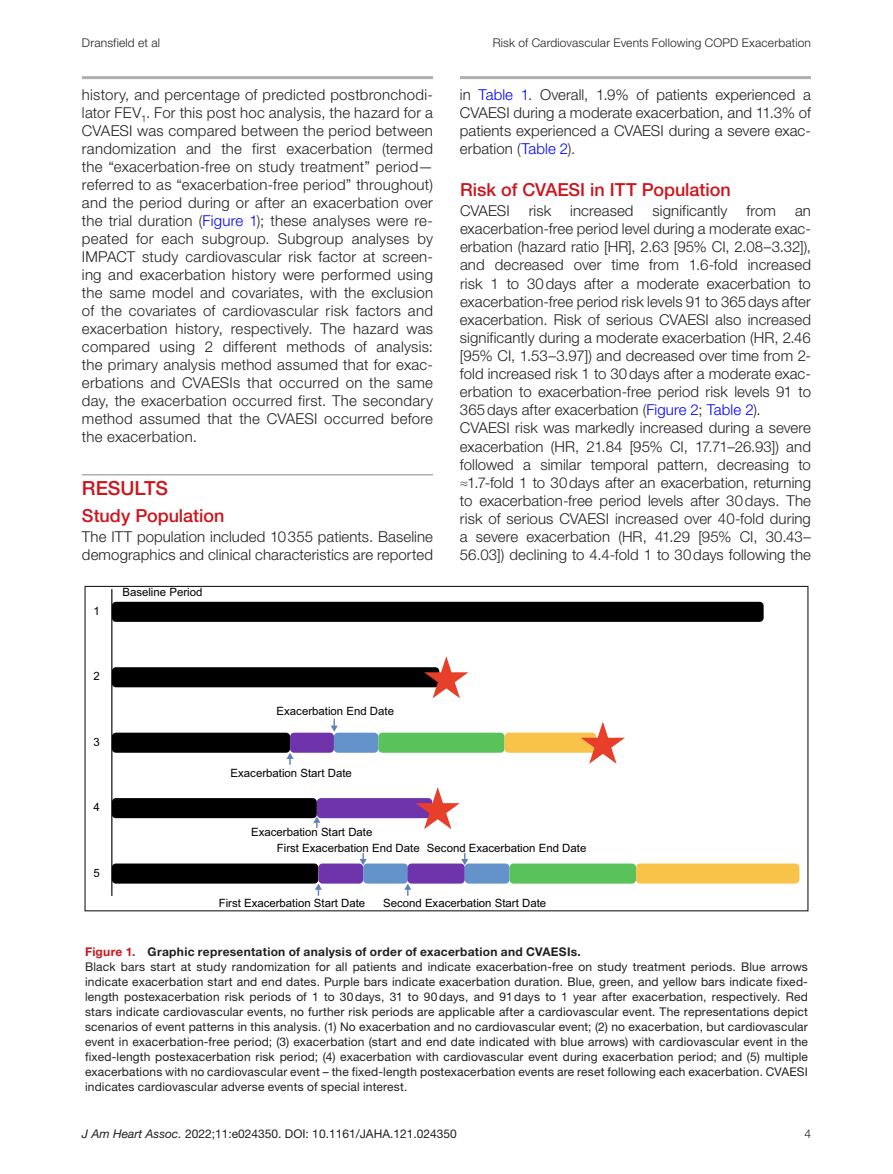
<style>
.page{position:relative;width:893px;height:1174px;background:#fff}
.page>*{position:absolute;margin:0;border:0;box-sizing:border-box;transform-origin:0 0}
.t1{font:500 19.5px "Helvetica Neue LT Std";color:#cd151d}
.t2{font:500 18px "Helvetica Neue LT Std";color:#cd151d}
.t3{font:300 15px/18.1px "Helvetica Neue LT Std";letter-spacing:.005em;color:#231f20;text-align:justify}
.t4{font:12px/15px "Helvetica Neue LT Std";letter-spacing:.01em;color:#231f20}
.t5{font:300 12px "Helvetica Neue LT Std";letter-spacing:.015em;color:#231f20}
.t6{font:11.4px "Arial";color:#000}
.s1{color:#00f}
.s2{font-weight:700;color:#cd151d}
.s3{font-weight:700}
.s4{font-style:italic}
</style>
<div class="page">
<hr style="left:82px;top:474px;width:351px;height:1px;background:#aeafb3">
<div style="left:112px;top:602px;width:652px;height:20px;background:#000;border-radius:4px"></div>
<div style="left:112px;top:667px;width:327px;height:20px;background:#000;border-radius:4px"></div>
<div style="left:112px;top:732px;width:178px;height:20px;background:#000;border-radius:4px"></div>
<div style="left:112px;top:798px;width:205px;height:20px;background:#000;border-radius:4px"></div>
<div style="left:290px;top:732px;width:44px;height:20px;background:#6f33ab;border-radius:4px"></div>
<div style="left:317px;top:798px;width:115px;height:20px;background:#6f33ab;border-radius:4px"></div>
<div style="left:112px;top:863px;width:206px;height:20px;background:#000;border-radius:4px"></div>
<div style="left:318px;top:863px;width:45px;height:20px;background:#6f33ab;border-radius:4px"></div>
<div style="left:363px;top:863px;width:45px;height:20px;background:#6492cb;border-radius:4px"></div>
<div style="left:408px;top:863px;width:57px;height:20px;background:#6f33ab;border-radius:4px"></div>
<div style="left:465px;top:863px;width:44px;height:20px;background:#6492cb;border-radius:4px"></div>
<div style="left:509px;top:863px;width:127px;height:20px;background:#5ac25a;border-radius:4px"></div>
<div style="left:636px;top:863px;width:163px;height:20px;background:#f8c348;border-radius:4px"></div>
<div style="left:334px;top:732px;width:44px;height:20px;background:#6492cb;border-radius:4px"></div>
<div style="left:378px;top:732px;width:127px;height:20px;background:#5ac25a;border-radius:4px"></div>
<div style="left:505px;top:732px;width:91px;height:20px;background:#f8c348;border-radius:4px"></div>
<svg style="left:424px;top:656px;width:44px;height:42px"></svg>
<svg style="left:581px;top:721px;width:44px;height:42px"></svg>
<svg style="left:416px;top:787px;width:44px;height:42px"></svg>
<hr style="left:111px;top:589px;width:1px;height:307px;background:#000">
<svg style="left:331px;top:718px;width:7px;height:13px"></svg>
<svg style="left:360px;top:853px;width:7px;height:12px"></svg>
<svg style="left:461px;top:853px;width:7px;height:12px"></svg>
<svg style="left:286px;top:752px;width:8px;height:12px"></svg>
<svg style="left:313px;top:816px;width:7px;height:12px"></svg>
<svg style="left:315px;top:883px;width:7px;height:12px"></svg>
<svg style="left:404px;top:883px;width:7px;height:12px"></svg>
<hr style="left:82px;top:76px;width:351px;height:3px;background:#aeafb3">
<hr style="left:460px;top:76px;width:351px;height:3px;background:#aeafb3">
<p class="t5" style="left:82px;top:35px;width:80px">Dransfield et al</p>
<p class="t5" style="left:493px;top:35px;width:320px">Risk of Cardiovascular Events Following COPD Exacerbation</p>
<p class="t3" style="left:82px;top:85px;width:353px">history, and percentage of predicted postbronchodi&shy;lator FEV<sub>1</sub>. For this post hoc analysis, the hazard for a CVAESI was compared between the period between randomization and the first exacerbation (termed the “exacerbation-free on study treatment” period— referred to as “exacerbation-free period” throughout) and the period during or after an exacerbation over the trial duration (<span class="s1">Figure 1</span>); these analyses were re&shy;peated for each subgroup. Subgroup analyses by IMPACT study cardiovascular risk factor at screen&shy;ing and exacerbation history were performed using the same model and covariates, with the exclusion of the covariates of cardiovascular risk factors and exacerbation history, respectively. The hazard was compared using 2 different methods of analysis: the primary analysis method assumed that for exac&shy;erbations and CVAESIs that occurred on the same day, the exacerbation occurred first. The secondary method assumed that the CVAESI occurred before the exacerbation.</p>
<h1 class="t1" style="left:82px;top:476px;width:88px">RESULTS</h1>
<p class="t2" style="left:82px;top:505px;width:144px">Study Population</p>
<p class="t3" style="left:82px;top:527px;width:352px">The ITT population included 10355 patients. Baseline demographics and clinical characteristics are reported</p>
<p class="t6" style="left:94px;top:603px;width:8px">1</p>
<p class="t6" style="left:94px;top:668px;width:8px">2</p>
<p class="t6" style="left:94px;top:734px;width:8px">3</p>
<p class="t6" style="left:94px;top:799px;width:8px">4</p>
<p class="t6" style="left:122px;top:584px;width:81px">Baseline Period</p>
<p class="t6" style="left:277px;top:703px;width:119px">Exacerbation End Date</p>
<p class="t6" style="left:231px;top:764px;width:123px">Exacerbation Start Date</p>
<p class="t6" style="left:251px;top:824px;width:123px">Exacerbation Start Date</p>
<p class="t3" style="left:460px;top:85px;width:353px">in <span class="s1">Table 1</span>. Overall, 1.9% of patients experienced a CVAESI during a moderate exacerbation, and 11.3% of patients experienced a CVAESI during a severe exac&shy;erbation (<span class="s1">Table 2</span>).</p>
<p class="t2" style="left:460px;top:179px;width:272px">Risk of CVAESI in ITT Population</p>
<p class="t3" style="left:460px;top:201px;width:51px">CVAESI</p>
<p class="t3" style="left:529px;top:201px;width:24px">risk</p>
<p class="t3" style="left:570px;top:201px;width:65px">increased</p>
<p class="t3" style="left:653px;top:201px;width:76px">significantly</p>
<p class="t3" style="left:746px;top:201px;width:31px">from</p>
<p class="t3" style="left:460px;top:201px;width:353px;text-align:left;text-indent:335px">an exacerbation-free period level during a moderate exac&shy;erbation (hazard ratio [HR], 2.63 [95% CI, 2.08–3.32]), and decreased over time from 1.6-fold increased risk 1 to 30days after a moderate exacerbation to exacerbation-free period risk levels 91 to 365days after exacerbation. Risk of serious CVAESI also increased significantly during a moderate exacerbation (HR, 2.46 [95% CI, 1.53–3.97]) and decreased over time from 2- fold increased risk 1 to 30days after a moderate exac&shy;erbation to exacerbation-free period risk levels 91 to 365days after exacerbation (<span class="s1">Figure 2</span>; <span class="s1">Table 2</span>).<br>CVAESI risk was markedly increased during a severe exacerbation (HR, 21.84 [95% CI, 17.71–26.93]) and followed a similar temporal pattern, decreasing to ≈1.7-fold 1 to 30days after an exacerbation, returning to exacerbation-free period levels after 30days. The risk of serious CVAESI increased over 40-fold during a severe exacerbation (HR, 41.29 [95% CI, 30.43– 56.03]) declining to 4.4-fold 1 to 30days following the</p>
<p class="t6" style="left:94px;top:865px;width:8px">5</p>
<p class="t6" style="left:277px;top:840px;width:311px">First Exacerbation End Date Second Exacerbation End Date</p>
<p class="t6" style="left:219px;top:895px;width:148px">First Exacerbation Start Date</p>
<p class="t6" style="left:383px;top:895px;width:165px">Second Exacerbation Start Date</p>
<p class="t4" style="left:85px;top:944px;width:724px"><span class="s2">Figure 1.</span> <span class="s3">Graphic representation of analysis of order of exacerbation and CVAESIs.<br></span>Black bars start at study randomization for all patients and indicate exacerbation-free on study treatment periods. Blue arrows indicate exacerbation start and end dates. Purple bars indicate exacerbation duration. Blue, green, and yellow bars indicate fixed&shy;length postexacerbation risk periods of 1 to 30days, 31 to 90days, and 91days to 1 year after exacerbation, respectively. Red stars indicate cardiovascular events, no further risk periods are applicable after a cardiovascular event. The representations depict scenarios of event patterns in this analysis. (1) No exacerbation and no cardiovascular event; (2) no exacerbation, but cardiovascular event in exacerbation-free period; (3) exacerbation (start and end date indicated with blue arrows) with cardiovascular event in the fixed-length postexacerbation risk period; (4) exacerbation with cardiovascular event during exacerbation period; and (5) multiple exacerbations with no cardiovascular event – the fixed-length postexacerbation events are reset following each exacerbation. CVAESI indicates cardiovascular adverse events of special interest.</p>
<p class="t4" style="left:82px;top:1126px;width:376px"><span class="s4">J Am Heart Assoc.</span> 2022;11:e024350. DOI: 10.1161/JAHA.121.024350</p>
<p class="t5" style="left:804px;top:1126px;width:8px">4</p>
</div>
